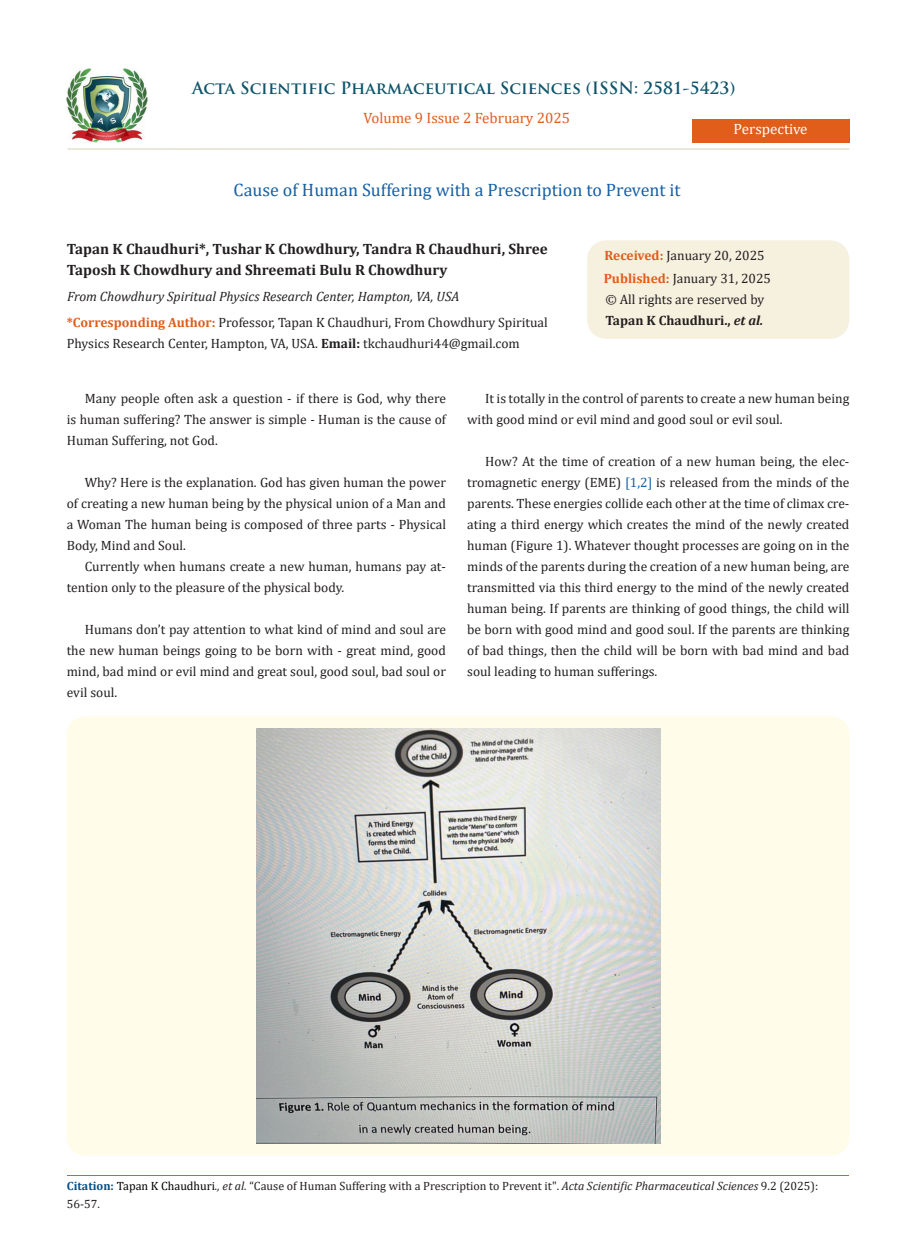
<style>
.page{position:relative;width:917px;height:1260px;background:#fff}
.page>*{position:absolute;margin:0;border:0;box-sizing:border-box;transform-origin:0 0}
.t1{font:18px "Cambria";color:#1560a6}
.t2{font:700 16.5px "Trajan Pro";color:#0e546a}
.t3{font:700 15px/21px "Cambria";color:#231f20}
.t4{font:15px "Cambria";color:#e05d1a}
.t5{font:15px "Cambria";color:#fff}
.t6{font:13.5px/21px "Cambria";color:#231f20}
.t7{font:italic 13.5px "Cambria";color:#231f20}
.t8{font:12px "Cambria";color:#231f20}
.s1{font-weight:700;color:#e05d1a}
.s2{font-weight:700}
.s3{font-weight:700;font-style:italic}
.s4{color:#1560a6}
.s5{font-weight:700;color:#035089}
.s6{color:#000}
.s7{font-style:italic}
</style>
<div class="page">
<img style="left:67px;top:68px;width:80px;height:74px">
<div style="left:691px;top:119px;width:158px;height:23px;background:#e05d1a"></div>
<div style="left:588px;top:241px;width:260px;height:97px;background:#f6f0df;border-radius:18px"></div>
<div style="left:587px;top:240px;width:262px;height:99px;border:2px solid #f6f0df;border-radius:18px"></div>
<div style="left:67px;top:716px;width:782px;height:440px;background:#fffde9;border-radius:18px"></div>
<img style="left:256px;top:728px;width:404px;height:416px">
<hr style="left:67px;top:1175px;width:781px;height:1px;background:#e05d1a">
<hr style="left:67px;top:148px;width:782px;height:2px;background:#e5dfce">
<p class="t2" style="left:192px;top:77px;width:545px">Acta Scientific Pharmaceutical Sciences (ISSN: 2581-5423)</p>
<p class="t4" style="left:363px;top:109px;width:208px">Volume 9 Issue 2 February 2025</p>
<p class="t5" style="left:733px;top:120px;width:76px">Perspective</p>
<p class="t1" style="left:233px;top:180px;width:448px">Cause of Human Suffering with a Prescription to Prevent it</p>
<p class="t3" style="left:67px;top:237px;width:482px">Tapan K Chaudhuri*, Tushar K Chowdhury, Tandra R Chaudhuri, Shree<br>Taposh K Chowdhury and Shreemati Bulu R Chowdhury</p>
<p class="t7" style="left:67px;top:287px;width:394px">From Chowdhury Spiritual Physics Research Center, Hampton, VA, USA</p>
<p class="t6" style="left:67px;top:312px;width:482px"><span class="s1">*Corresponding Author:</span> Professor, Tapan K Chaudhuri, From Chowdhury Spiritual<br>Physics Research Center, Hampton, VA, USA. <span class="s2">Email:</span> tkchaudhuri44@gmail.com</p>
<p class="t6" style="left:604px;top:245px;width:162px"><span class="s1">Received:</span> January 20, 2025</p>
<p class="t6" style="left:603px;top:267px;width:169px"><span class="s1">Published:</span> January 31, 2025</p>
<p class="t6" style="left:605px;top:289px;width:160px">© All rights are reserved by<br><span class="s2">Tapan K Chaudhuri.,</span> <span class="s3">et al.</span></p>
<p class="t6" style="left:67px;top:387px;width:381px;text-align:justify;text-indent:18px">Many people often ask a question - if there is God, why there is human suffering? The answer is simple - Human is the cause of Human Suffering, not God.</p>
<p class="t6" style="left:67px;top:471px;width:381px;text-align:justify;text-indent:18px">Why? Here is the explanation. God has given human the power of creating a new human being by the physical union of a Man and a Woman The human being is composed of three parts - Physical Body, Mind and Soul.</p>
<p class="t6" style="left:67px;top:555px;width:381px;text-indent:18px">Currently when humans create a new human, humans pay at&shy;tention only to the pleasure of the physical body.</p>
<p class="t6" style="left:67px;top:618px;width:381px;text-align:justify;text-indent:18px">Humans don’t pay attention to what kind of mind and soul are the new human beings going to be born with - great mind, good mind, bad mind or evil mind and great soul, good soul, bad soul or evil soul.</p>
<p class="t6" style="left:467px;top:387px;width:384px;text-indent:18px">It is totally in the control of parents to create a new human being with good mind or evil mind and good soul or evil soul.</p>
<p class="t6" style="left:467px;top:450px;width:384px;text-align:justify;text-indent:18px">How? At the time of creation of a new human being, the elec&shy;tromagnetic energy (EME) <span class="s4">[1,2]</span> is released from the minds of the parents. These energies collide each other at the time of climax cre&shy;ating a third energy which creates the mind of the newly created human (Figure 1). Whatever thought processes are going on in the minds of the parents during the creation of a new human being, are transmitted via this third energy to the mind of the newly created human being. If parents are thinking of good things, the child will be born with good mind and good soul. If the parents are thinking of bad things, then the child will be born with bad mind and bad soul leading to human sufferings.</p>
<p class="t8" style="left:67px;top:1179px;width:752px"><span class="s5">Citation:</span> <span class="s6">Tapan K Chaudhuri</span><span class="s7">., et al.</span> “Cause of Human Suffering with a Prescription to Prevent it". <span class="s7">Acta Scientific Pharmaceutical Sciences</span> 9.2 (2025):</p>
<p class="t8" style="left:67px;top:1197px;width:35px">56-57.</p>
</div>
